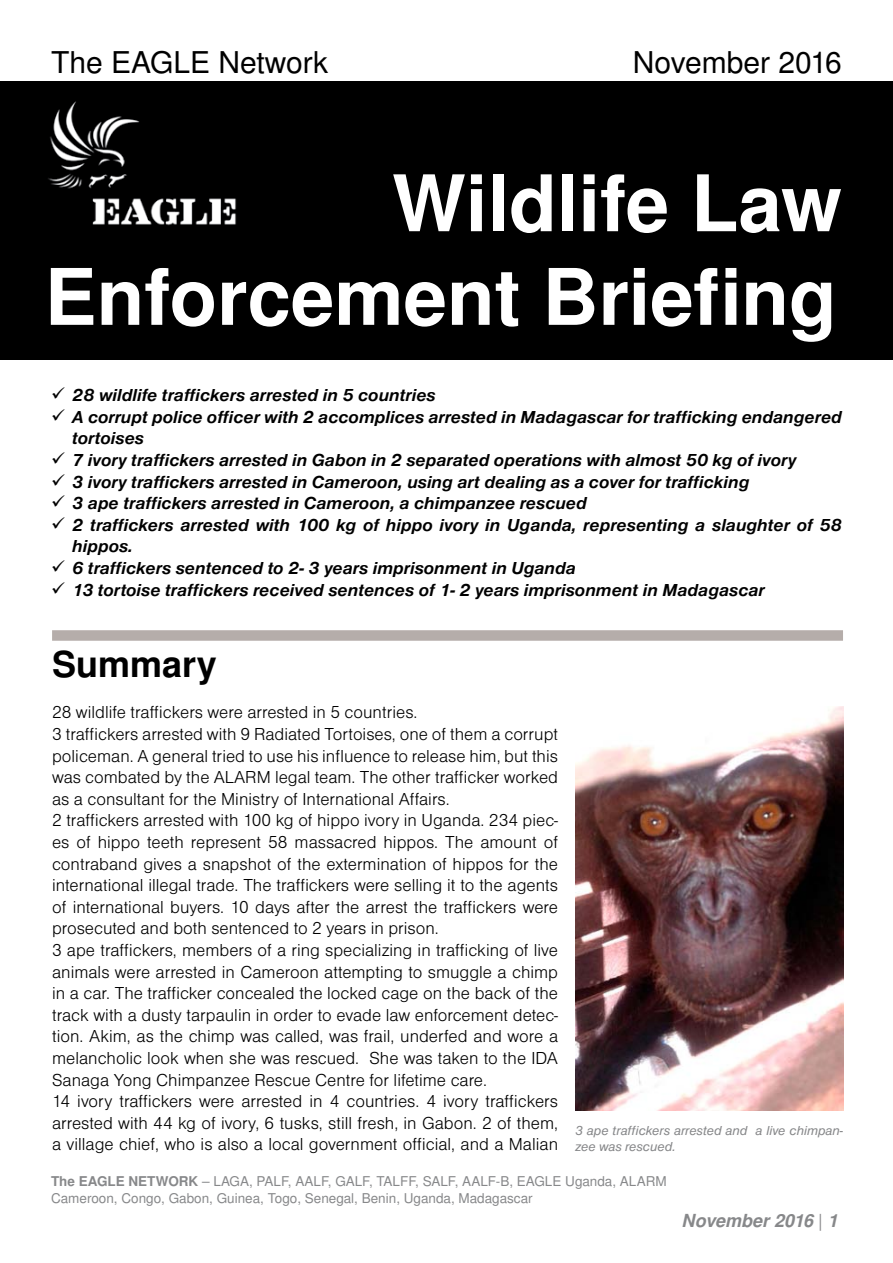
<style>
.page{position:relative;width:893px;height:1263px;background:#fff}
.page>*{position:absolute;margin:0;border:0;box-sizing:border-box;transform-origin:0 0}
.t1{font:700 78px/93.6px "Nimbus Sans LOT";color:#fff;text-align:right}
.t2{font:700 36px "Nimbus Sans LOT";color:#000}
.t3{font:30px "Nimbus Sans LOT";color:#000}
.t4{font:18px/21.6px "Nimbus Sans DOT Ligh";color:#000}
.t5{font:italic 700 18px/21.6px "Nimbus Sans DOT";color:#000}
.t6{font:italic 700 18px "Nimbus Sans LOT";color:#87888a}
.t7{font:13.5px/16.2px "Nimbus Sans LOT";color:#87888a}
.t8{font:italic 13.5px/16.2px "Nimbus Sans DOT";color:#87888a}
.s1{font-weight:700}
.s2{font-weight:400;font-style:normal}
</style>
<div class="page">
<div style="left:0;top:81px;width:893px;height:278px;background:#000"></div>
<img style="left:48px;top:101px;width:189px;height:125px">
<div style="left:52px;top:630px;width:791px;height:11px;background:#b5adaa"></div>
<img style="left:575px;top:706px;width:268px;height:404px">
<h3 class="t3" style="left:51px;top:44px;width:278px">The EAGLE Network</h3>
<h3 class="t3" style="left:633px;top:44px;width:211px">November 2016</h3>
<h1 class="t1" style="left:45px;top:160px;width:799px">Wildlife Law<br>Enforcement Briefing</h1>
<p class="t5" style="left:72px;top:384px;width:771px">28 wildlife traffickers arrested in 5 countries<br>A corrupt police officer with 2 accomplices arrested in Madagascar for trafficking endangered tortoises<br>7 ivory traffickers arrested in Gabon in 2 separated operations with almost 50 kg of ivory<br>3 ivory traffickers arrested in Cameroon, using art dealing as a cover for trafficking<br>3 ape traffickers arrested in Cameroon, a chimpanzee rescued<br>2 traffickers arrested with 100 kg of hippo ivory in Uganda, representing a slaughter of 58 hippos.<br>6 traffickers sentenced to 2- 3 years imprisonment in Uganda<br>13 tortoise traffickers received sentences of 1- 2 years imprisonment in Madagascar</p>
<h2 class="t2" style="left:52px;top:643px;width:166px">Summary</h2>
<p class="t4" style="left:52px;top:702px;width:508px">28 wildlife traffickers were arrested in 5 countries.<br>3 traffickers arrested with 9 Radiated Tortoises, one of them a corrupt policeman. A general tried to use his influence to release him, but this was combated by the ALARM legal team. The other trafficker worked as a consultant for the Ministry of International Affairs.<br>2 traffickers arrested with 100 kg of hippo ivory in Uganda. 234 piec&shy;es of hippo teeth represent 58 massacred hippos. The amount of contraband gives a snapshot of the extermination of hippos for the international illegal trade. The traffickers were selling it to the agents of international buyers. 10 days after the arrest the traffickers were prosecuted and both sentenced to 2 years in prison.<br>3 ape traffickers, members of a ring specializing in trafficking of live animals were arrested in Cameroon attempting to smuggle a chimp in a car. The trafficker concealed the locked cage on the back of the track with a dusty tarpaulin in order to evade law enforcement detec&shy;tion. Akim, as the chimp was called, was frail, underfed and wore a melancholic look when she was rescued. She was taken to the IDA Sanaga Yong Chimpanzee Rescue Centre for lifetime care.<br>14 ivory traffickers were arrested in 4 countries. 4 ivory traffickers arrested with 44 kg of ivory, 6 tusks, still fresh, in Gabon. 2 of them, a village chief, who is also a local government official, and a Malian</p>
<p class="t8" style="left:575px;top:1122px;width:270px">3 ape traffickers arrested and a live chimpan&shy;zee was rescued.</p>
<p class="t7" style="left:51px;top:1174px;width:617px"><span class="s1">The EAGLE NETWORK</span> – LAGA, PALF, AALF, GALF, TALFF, SALF, AALF-B, EAGLE Uganda, ALARM<br>Cameroon, Congo, Gabon, Guinea, Togo, Senegal, Benin, Uganda, Madagascar</p>
<p class="t6" style="left:681px;top:1210px;width:158px">November 2016 <span class="s2">|</span> 1</p>
</div>
